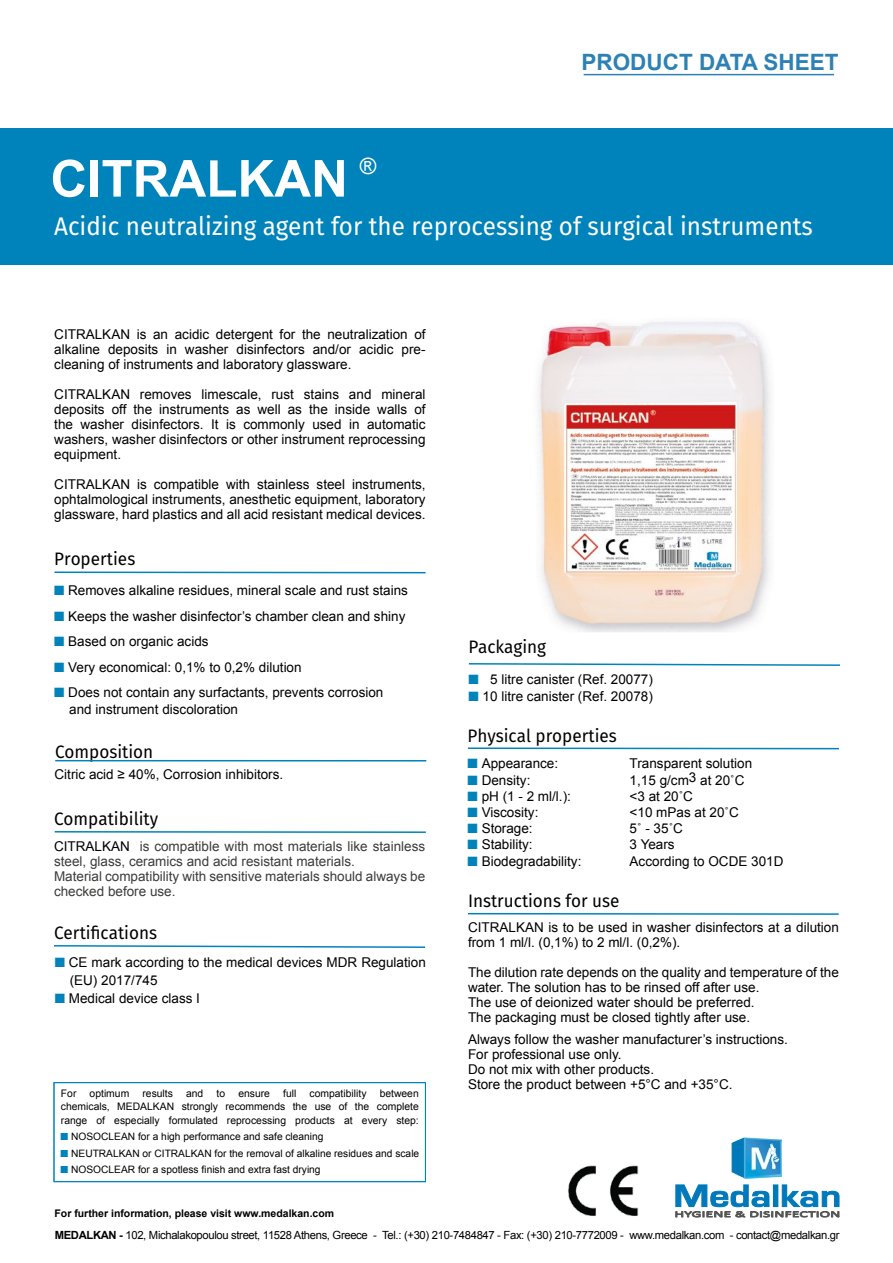
<style>
.page{position:relative;width:893px;height:1263px;background:#fff}
.page>*{position:absolute;margin:0;border:0;box-sizing:border-box;transform-origin:0 0}
.t1{font:700 51px "Arial";color:#fff}
.t2{font:25.5px "Fira Sans";color:#fff;scale:.95 1}
.t3{font:700 22.5px "Arial";color:#2d81b5}
.t4{font:22.5px "Arial";color:#fff}
.t5{font:18px "Fira Sans";color:#000;scale:.95 1}
.t6{font:13.5px/15px "Arial";color:#000}
.t7{font:13.5px/15px "Arial";color:#3c3c3b}
.t8{font:11.25px "Arial";letter-spacing:-.03em;color:#000}
.t9{font:700 10.5px "Arial";color:#000}
.t10{font:10.35px/13.5px "Arial";color:#000;text-align:justify}
.t11{font:10.2px "Arial";color:#000}
.s1{color:#0083ba}
.s2{color:#000}
.s3{font-weight:700}
</style>
<div class="page">
<div style="left:0;top:128px;width:893px;height:137px;background:#0083ba"></div>
<hr style="left:468px;top:913px;width:371px;height:2px;background:#0083ba">
<hr style="left:55px;top:571px;width:371px;height:2px;background:#0083ba">
<hr style="left:55px;top:760px;width:371px;height:1px;background:#0083ba">
<hr style="left:55px;top:831px;width:371px;height:2px;background:#0083ba">
<hr style="left:468px;top:747px;width:371px;height:2px;background:#0083ba">
<img style="left:731px;top:1137px;width:51px;height:42px">
<svg style="left:675px;top:1184px;width:165px;height:33px"></svg>
<svg style="left:468px;top:663px;width:372px;height:3px"></svg>
<svg style="left:54px;top:945px;width:372px;height:3px"></svg>
<img style="left:568px;top:1165px;width:71px;height:51px">
<img style="left:538px;top:321px;width:233px;height:311px">
<hr style="left:584px;top:74px;width:250px;height:1px;background:#2d81b5">
<div style="left:54px;top:1082px;width:372px;height:100px;border:1px solid #0083ba"></div>
<h1 class="t1" style="left:50px;top:145px;width:299px">CITRALKAN</h1>
<h3 class="t4" style="left:360px;top:152px;width:18px">®</h3>
<h3 class="t3" style="left:581px;top:48px;width:259px">PRODUCT DATA SHEET</h3>
<h2 class="t2" style="left:54px;top:207px;width:800px">Acidic neutralizing agent for the reprocessing of surgical instruments</h2>
<p class="t6" style="left:54px;top:327px;width:373px;text-align:justify">CITRALKAN is an acidic detergent for the neutralization of alkaline deposits in washer disinfectors and/or acidic pre&shy;cleaning of instruments and laboratory glassware.</p>
<p class="t6" style="left:54px;top:387px;width:373px;text-align:justify">CITRALKAN removes limescale, rust stains and mineral deposits off the instruments as well as the inside walls of the washer disinfectors. It is commonly used in automatic washers, washer disinfectors or other instrument reprocessing equipment.</p>
<p class="t6" style="left:54px;top:477px;width:373px;text-align:justify">CITRALKAN is compatible with stainless steel instruments, ophtalmological instruments, anesthetic equipment, laboratory glassware, hard plastics and all acid resistant medical devices.</p>
<h3 class="t5" style="left:54px;top:545px;width:87px">Properties</h3>
<p class="t6" style="left:54px;top:583px;width:355px"><span class="s1">■</span> Removes alkaline residues, mineral scale and rust stains</p>
<p class="t6" style="left:54px;top:609px;width:353px"><span class="s1">■</span> Keeps the washer disinfector’s chamber clean and shiny</p>
<p class="t6" style="left:54px;top:634px;width:156px"><span class="s1">■</span> Based on organic acids</p>
<p class="t6" style="left:54px;top:660px;width:249px"><span class="s1">■</span> Very economical: 0,1% to 0,2% dilution</p>
<p class="t6" style="left:69px;top:684px;width:316px;line-height:16.5px;text-indent:-15px"><span class="s1">■</span> Does not contain any surfactants, prevents corrosion and instrument discoloration</p>
<h3 class="t5" style="left:55px;top:738px;width:105px">Composition</h3>
<p class="t6" style="left:55px;top:767px;width:230px">Citric acid ≥ 40%, Corrosion inhibitors.</p>
<h3 class="t5" style="left:54px;top:805px;width:111px">Compatibility</h3>
<p class="t7" style="left:54px;top:839px;width:373px"><span class="s2">CITRALKAN</span> is compatible with most materials like stainless steel, glass, ceramics and acid resistant materials.<br>Material compatibility with sensitive materials should always be checked before use.</p>
<h3 class="t5" style="left:54px;top:919px;width:110px">Certifications</h3>
<p class="t6" style="left:70px;top:954px;width:358px;line-height:18px;text-indent:-15px"><span class="s1">■</span> CE mark according to the medical devices MDR Regulation (EU) 2017/745</p>
<p class="t6" style="left:55px;top:991px;width:147px"><span class="s1">■</span> Medical device class I</p>
<p class="t10" style="left:61px;top:1086px;width:17px">For</p>
<p class="t10" style="left:90px;top:1086px;width:41px">optimum</p>
<p class="t10" style="left:142px;top:1086px;width:32px">results</p>
<p class="t10" style="left:186px;top:1086px;width:19px">and</p>
<p class="t10" style="left:217px;top:1086px;width:10px">to</p>
<p class="t10" style="left:238px;top:1086px;width:33px">ensure</p>
<p class="t10" style="left:283px;top:1086px;width:15px">full</p>
<p class="t10" style="left:310px;top:1086px;width:58px">compatibility</p>
<p class="t10" style="left:61px;top:1086px;width:359px;text-indent:319px">between chemicals, MEDALKAN strongly recommends the use of the complete range of especially formulated reprocessing products at every step:</p>
<p class="t11" style="left:61px;top:1130px;width:264px"><span class="s1">■</span> NOSOCLEAN for a high performance and safe cleaning</p>
<p class="t11" style="left:61px;top:1147px;width:360px"><span class="s1">■</span> NEUTRALKAN or CITRALKAN for the removal of alkaline residues and scale</p>
<p class="t11" style="left:61px;top:1163px;width:262px"><span class="s1">■</span> NOSOCLEAR for a spotless finish and extra fast drying</p>
<p class="t9" style="left:55px;top:1206px;width:281px">For further information, please visit www.medalkan.com</p>
<h3 class="t5" style="left:469px;top:633px;width:83px">Packaging</h3>
<p class="t6" style="left:469px;top:672px;width:186px"><span class="s1">■</span> 5 litre canister (Ref. 20077)</p>
<p class="t6" style="left:469px;top:688px;width:186px"><span class="s1">■</span> 10 litre canister (Ref. 20078)</p>
<h3 class="t5" style="left:468px;top:722px;width:159px">Physical properties</h3>
<p class="t6" style="left:468px;top:756px;width:92px"><span class="s1">■</span> Appearance:</p>
<p class="t6" style="left:630px;top:756px;width:124px">Transparent solution</p>
<p class="t6" style="left:468px;top:772px;width:64px"><span class="s1">■</span> Density:</p>
<p class="t6" style="left:630px;top:772px;width:116px">1,15 g/cm3 at 20˚C</p>
<p class="t6" style="left:468px;top:789px;width:105px"><span class="s1">■</span> pH (1 - 2 ml/l.):</p>
<p class="t6" style="left:630px;top:789px;width:65px">&lt;3 at 20˚C</p>
<p class="t6" style="left:468px;top:805px;width:72px"><span class="s1">■</span> Viscosity:</p>
<p class="t6" style="left:630px;top:805px;width:111px">&lt;10 mPas at 20˚C</p>
<p class="t6" style="left:468px;top:821px;width:67px"><span class="s1">■</span> Storage:</p>
<p class="t6" style="left:630px;top:821px;width:55px">5˚ - 35˚C</p>
<p class="t6" style="left:468px;top:837px;width:67px"><span class="s1">■</span> Stability:</p>
<p class="t6" style="left:630px;top:837px;width:47px">3 Years</p>
<p class="t6" style="left:468px;top:854px;width:115px"><span class="s1">■</span> Biodegradability:</p>
<p class="t6" style="left:630px;top:854px;width:155px">According to OCDE 301D</p>
<h3 class="t5" style="left:468px;top:887px;width:161px">Instructions for use</h3>
<p class="t6" style="left:468px;top:920px;width:372px">CITRALKAN is to be used in washer disinfectors at a dilution from 1 ml/l. (0,1%) to 2 ml/l. (0,2%).</p>
<p class="t6" style="left:468px;top:965px;width:372px">The dilution rate depends on the quality and temperature of the water. The solution has to be rinsed off after use.<br>The use of deionized water should be preferred.<br>The packaging must be closed tightly after use.</p>
<p class="t6" style="left:468px;top:1032px;width:321px">Always follow the washer manufacturer’s instructions.<br>For professional use only.<br>Do not mix with other products.<br>Store the product between +5°C and +35°C.</p>
<p class="t8" style="left:55px;top:1227px;width:786px"><span class="s3">MEDALKAN -</span> 102, Michalakopoulou street, 11528 Athens, Greece - Tel.: (+30) 210-7484847 - Fax: (+30) 210-7772009 - www.medalkan.com - cοntact@medalkan.gr</p>
</div>
